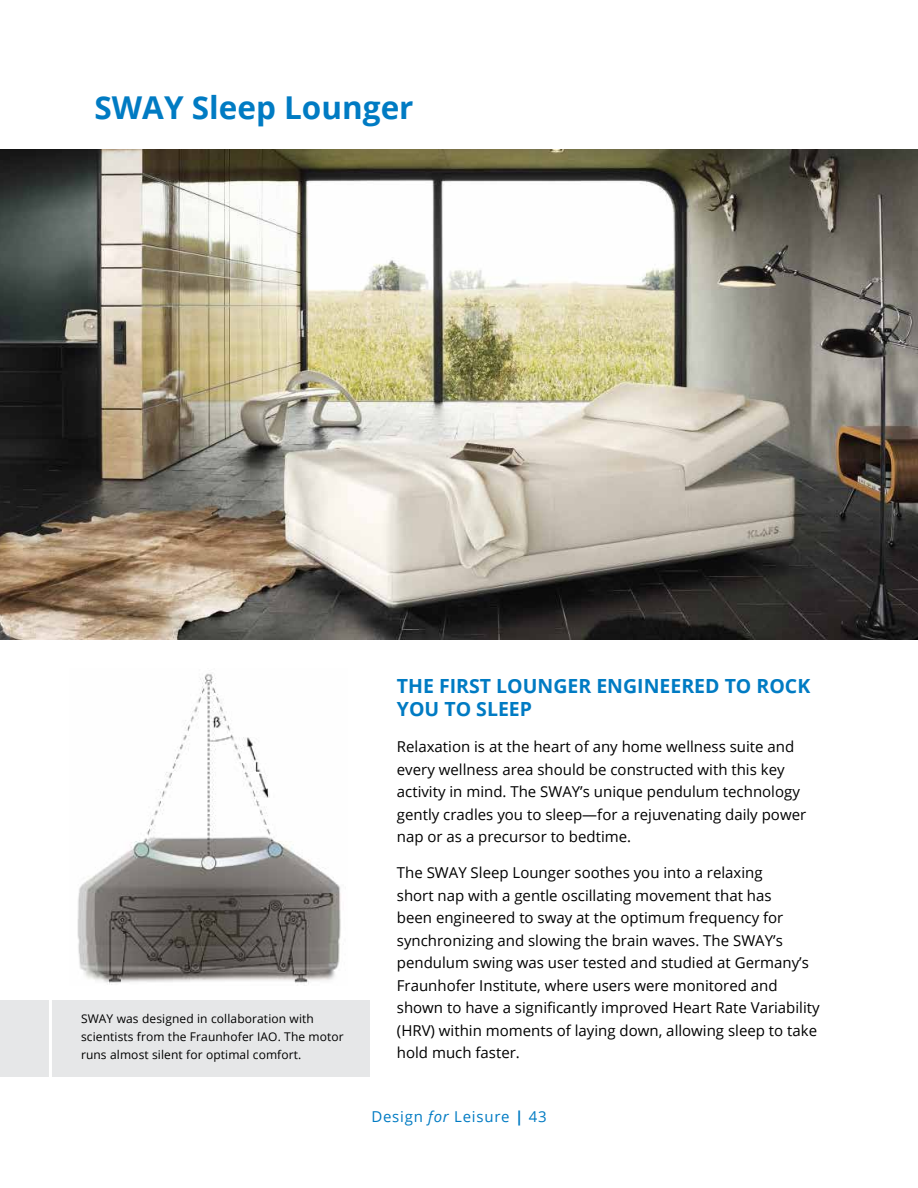
<style>
.page{position:relative;width:918px;height:1188px;background:#fff}
.page>*{position:absolute;margin:0;border:0;box-sizing:border-box;transform-origin:0 0}
.t1{font:700 31.5px "Open Sans";color:#007bc3}
.t2{font:700 19.5px/23.4px "Open Sans";color:#007bc3}
.t3{font:15px/22.5px "Open Sans";color:#000}
.t4{font:15px "Open Sans";letter-spacing:.05em;color:#007bc3}
.t5{font:12px/18px "Open Sans";letter-spacing:.01em;color:#000}
.s1{font-style:italic}
.s2{font-weight:700}
</style>
<div class="page">
<img style="left:0;top:149px;width:918px;height:490px">
<img style="left:77px;top:673px;width:264px;height:312px">
<div style="left:0;top:1000px;width:370px;height:77px;background:#e6e7e8"></div>
<hr style="left:49px;top:985px;width:3px;height:108px;background:#fff">
<h1 class="t1" style="left:94px;top:85px;width:321px">SWAY Sleep Lounger</h1>
<p class="t5" style="left:81px;top:1009px;width:264px">SWAY was designed in collaboration with scientists from the Fraunhofer IAO. The motor runs almost silent for optimal comfort.</p>
<h2 class="t2" style="left:397px;top:674px;width:415px">THE FIRST LOUNGER ENGINEERED TO ROCK<br>YOU TO SLEEP</h2>
<p class="t3" style="left:397px;top:735px;width:411px">Relaxation is at the heart of any home wellness suite and every wellness area should be constructed with this key activity in mind. The SWAY’s unique pendulum technology gently cradles you to sleep—for a rejuvenating daily power nap or as a precursor to bedtime.</p>
<p class="t3" style="left:397px;top:861px;width:424px">The SWAY Sleep Lounger soothes you into a relaxing<br>short nap with a gentle oscillating movement that has<br>been engineered to sway at the optimum frequency for synchronizing and slowing the brain waves. The SWAY’s pendulum swing was user tested and studied at Germany’s Fraunhofer Institute, where users were monitored and shown to have a significantly improved Heart Rate Variability (HRV) within moments of laying down, allowing sleep to take hold much faster.</p>
<p class="t4" style="left:371px;top:1107px;width:177px">Design <span class="s1">for</span> Leisure <span class="s2">|</span> 43</p>
</div>
